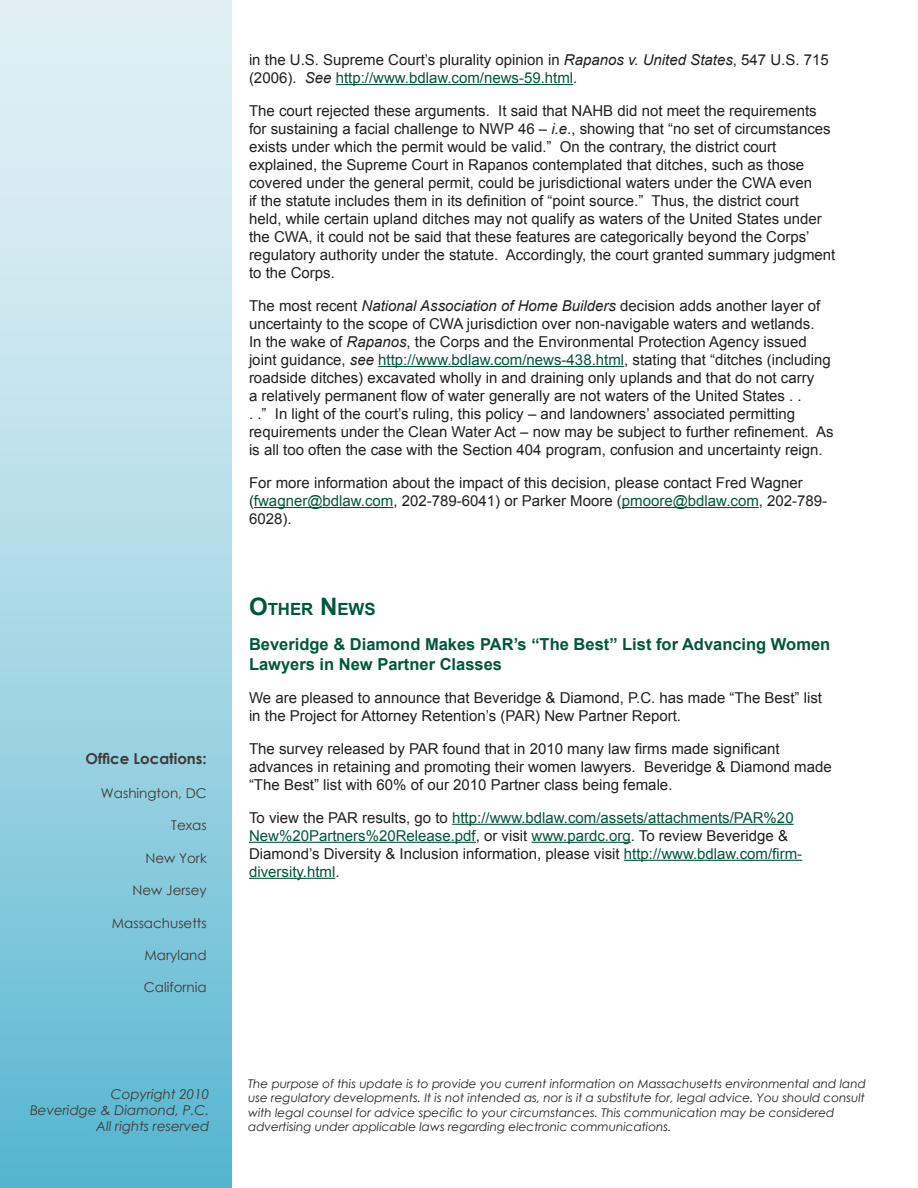
<style>
.page{position:relative;width:918px;height:1188px;background:#fff}
.page>*{position:absolute;margin:0;border:0;box-sizing:border-box;transform-origin:0 0}
.Arial_Text{font:700 16.8px "Arial";color:#00573d}
.Arial_Article_Text{font:700 16.5px/19.8px "Arial";color:#00573d}
.Arial_Article_Text-2{font:15px/18px "Arial";color:#231f20}
.Arial_Article_Text-3{font:15px/18px "Arial";color:#00573d}
.Side_Bar_Text{font:700 15px "Century Gothic";color:#413934}
.t1{font:13.5px "Century Gothic";color:#413934}
.Side_Bar_Text-2{font:italic 13.5px/16.2px "Century Gothic";color:#413934;text-align:right}
.Disclaimer{font:italic 12px/14.4px "Century Gothic";color:#231f20}
.s1{font-style:italic}
.s2{color:#00573d}
.s3{font-size:24px}
.s4{color:#231f20}
</style>
<div class="page">
<div style="left:0;top:0;width:231px;height:1188px;background:linear-gradient(to bottom,#eff6f8,#5fbad3)"></div>
<hr style="left:336px;top:84px;width:237px;height:1px;background:#00573d">
<hr style="left:378px;top:366px;width:246px;height:1px;background:#00573d">
<hr style="left:254px;top:507px;width:139px;height:1px;background:#00573d">
<hr style="left:622px;top:507px;width:137px;height:1px;background:#00573d">
<hr style="left:452px;top:824px;width:342px;height:1px;background:#00573d">
<hr style="left:249px;top:842px;width:227px;height:1px;background:#00573d">
<hr style="left:532px;top:842px;width:99px;height:1px;background:#00573d">
<hr style="left:624px;top:860px;width:178px;height:1px;background:#00573d">
<hr style="left:249px;top:878px;width:86px;height:1px;background:#00573d">
<p class="Side_Bar_Text" style="left:86px;top:747px;width:123px">Office Locations:</p>
<p class="t1" style="left:101px;top:784px;width:107px">Washington, DC</p>
<p class="t1" style="left:171px;top:816px;width:37px">Texas</p>
<p class="t1" style="left:145px;top:849px;width:63px">New York</p>
<p class="t1" style="left:132px;top:881px;width:76px">New Jersey</p>
<p class="t1" style="left:112px;top:913px;width:96px">Massachusetts</p>
<p class="t1" style="left:144px;top:946px;width:64px">Maryland</p>
<p class="t1" style="left:144px;top:978px;width:64px">California</p>
<p class="Side_Bar_Text-2" style="left:30px;top:1086px;width:181px">Copyright 2010<br>Beveridge &amp; Diamond, P.C.<br>All rights reserved</p>
<p class="Arial_Article_Text-2" style="left:249px;top:51px;width:581px">in the U.S. Supreme Court’s plurality opinion in <span class="s1">Rapanos v. United States</span>, 547 U.S. 715 (2006). <span class="s1">See</span> <span class="s2">http://www.bdlaw.com/news-59.html</span>.</p>
<p class="Arial_Article_Text-2" style="left:249px;top:102px;width:588px">The court rejected these arguments. It said that NAHB did not meet the requirements for sustaining a facial challenge to NWP 46 – <span class="s1">i.e</span>., showing that “no set of circumstances exists under which the permit would be valid.” On the contrary, the district court explained, the Supreme Court in Rapanos contemplated that ditches, such as those covered under the general permit, could be jurisdictional waters under the CWA even<br>if the statute includes them in its definition of “point source.” Thus, the district court<br>held, while certain upland ditches may not qualify as waters of the United States under the CWA, it could not be said that these features are categorically beyond the Corps’ regulatory authority under the statute. Accordingly, the court granted summary judgment to the Corps.</p>
<p class="Arial_Article_Text-2" style="left:249px;top:297px;width:586px">The most recent <span class="s1">National Association of Home Builders</span> decision adds another layer of uncertainty to the scope of CWA jurisdiction over non-navigable waters and wetlands.<br>In the wake of <span class="s1">Rapanos</span>, the Corps and the Environmental Protection Agency issued joint guidance, <span class="s1">see</span> <span class="s2">http://www.bdlaw.com/news-438.html</span>, stating that “ditches (including roadside ditches) excavated wholly in and draining only uplands and that do not carry<br>a relatively permanent flow of water generally are not waters of the United States . .<br>. .” In light of the court’s ruling, this policy – and landowners’ associated permitting requirements under the Clean Water Act – now may be subject to further refinement. As is all too often the case with the Section 404 program, confusion and uncertainty reign.</p>
<p class="Arial_Article_Text-2" style="left:249px;top:474px;width:580px">For more information about the impact of this decision, please contact Fred Wagner (<span class="s2">fwagner@bdlaw.com</span>, 202-789-6041) or Parker Moore (<span class="s2">pmoore@bdlaw.com</span>, 202-789-<br>6028).</p>
<p class="Arial_Text" style="left:249px;top:598px;width:128px"><span class="s3">O</span>THER <span class="s3">N</span> EWS</p>
<p class="Arial_Article_Text" style="left:249px;top:635px;width:583px">Beveridge &amp; Diamond Makes PAR’s “The Best” List for Advancing Women<br>Lawyers in New Partner Classes</p>
<p class="Arial_Article_Text-2" style="left:249px;top:689px;width:575px">We are pleased to announce that Beveridge &amp; Diamond, P.C. has made “The Best” list in the Project for Attorney Retention’s (PAR) New Partner Report.</p>
<p class="Arial_Article_Text-2" style="left:249px;top:740px;width:584px">The survey released by PAR found that in 2010 many law firms made significant advances in retaining and promoting their women lawyers. Beveridge &amp; Diamond made “The Best” list with 60% of our 2010 Partner class being female.</p>
<p class="Arial_Article_Text-3" style="left:249px;top:809px;width:555px"><span class="s4">To view the PAR results, go to</span> http://www.bdlaw.com/assets/attachments/PAR%20<br>New%20Partners%20Release.pdf<span class="s4">, or visit</span> www.pardc.org<span class="s4">. To review Beveridge &amp; Diamond’s Diversity &amp; Inclusion information, please visit</span> http://www.bdlaw.com/firm&shy;diversity.html<span class="s4">.</span></p>
<p class="Disclaimer" style="left:248px;top:1076px;width:619px">The purpose of this update is to provide you current information on Massachusetts environmental and land use regulatory developments. It is not intended as, nor is it a substitute for, legal advice. You should consult with legal counsel for advice specific to your circumstances. This communication may be considered advertising under applicable laws regarding electronic communications.</p>
</div>
